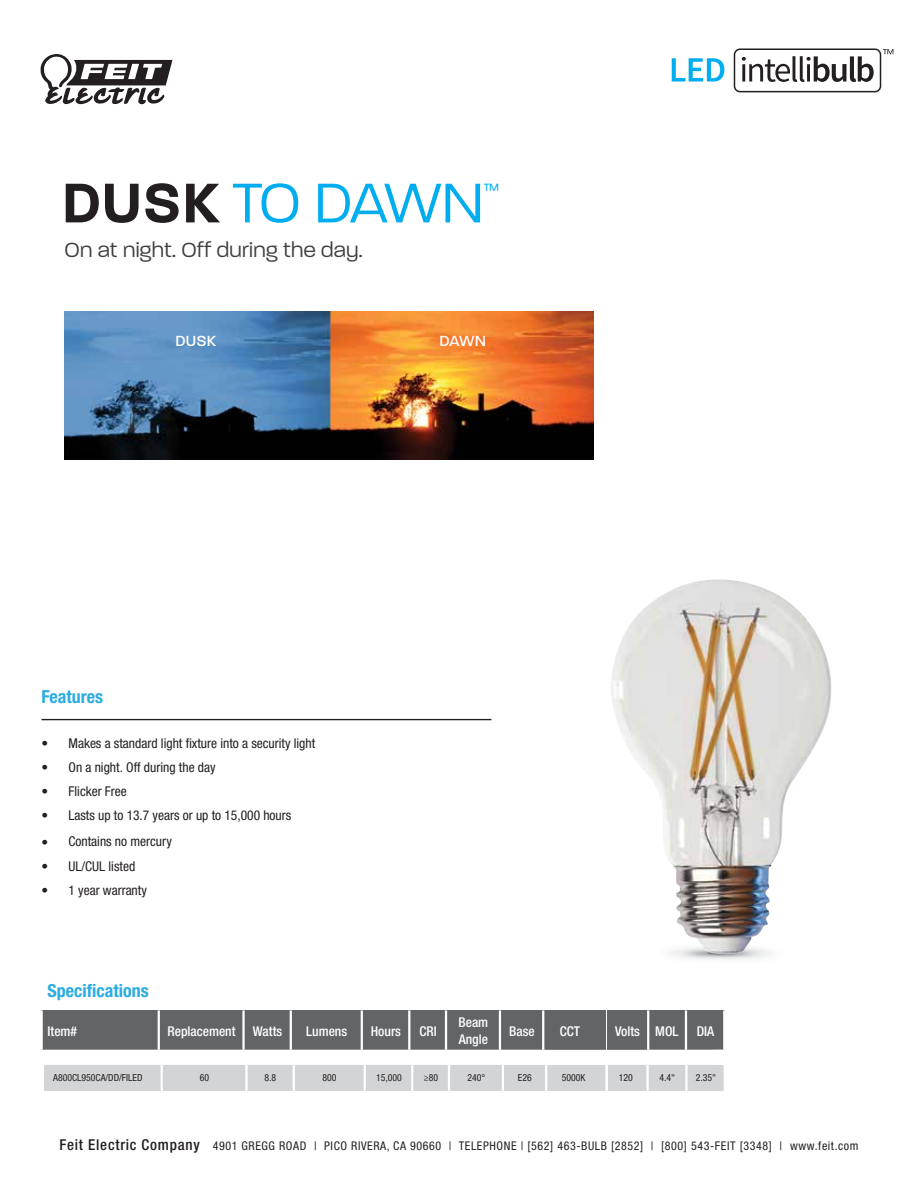
<style>
.page{position:relative;width:918px;height:1188px;background:#fff}
.page>*{position:absolute;margin:0;border:0;box-sizing:border-box;transform-origin:0 0}
.t1{font:300 60.45px "Paralucent";letter-spacing:-.045em;color:#00adee}
.t2{font:300 22.2px "Paralucent";letter-spacing:.015em;color:#404041}
.t3{font:700 condensed 18px "Helvetica Neue LT Std";color:#2aace2}
.t4{font:300 16.05px "Paralucent";color:#00adee}
.t5{font:500 15.9px "Paralucent";letter-spacing:.015em;color:#fff}
.t6{font:condensed 13.5px/27px "Helvetica Neue LT Std";color:#231f20}
.t7{font:500 condensed 13.5px/16.2px "Helvetica Neue LT Std";color:#fff}
.t8{font:condensed 12px "Helvetica Neue";letter-spacing:.05em;color:#231f20}
.t9{font:condensed 9.75px "Helvetica Neue LT Std";color:#231f20}
.s1{font-weight:600;color:#231f20}
.s2{font-family:"Helvetica Neue"}
.s3{font-weight:500;font-size:15px}
</style>
<div class="page">
<svg style="left:40px;top:54px;width:132px;height:51px"></svg>
<div style="left:686px;top:1010px;width:38px;height:41px;background:#636466"></div>
<div style="left:647px;top:1010px;width:39px;height:41px;background:#636466"></div>
<div style="left:607px;top:1010px;width:40px;height:41px;background:#636466"></div>
<div style="left:543px;top:1010px;width:62px;height:41px;background:#636466"></div>
<div style="left:500px;top:1010px;width:43px;height:41px;background:#636466"></div>
<div style="left:446px;top:1010px;width:54px;height:41px;background:#636466"></div>
<div style="left:409px;top:1010px;width:37px;height:41px;background:#636466"></div>
<div style="left:362px;top:1010px;width:47px;height:41px;background:#636466"></div>
<div style="left:291px;top:1010px;width:71px;height:41px;background:#636466"></div>
<div style="left:244px;top:1010px;width:47px;height:41px;background:#636466"></div>
<div style="left:159px;top:1010px;width:85px;height:41px;background:#636466"></div>
<div style="left:42px;top:1010px;width:117px;height:41px;background:#636466"></div>
<hr style="left:158px;top:1010px;width:2px;height:40px;background:#fff">
<hr style="left:242px;top:1010px;width:3px;height:40px;background:#fff">
<hr style="left:290px;top:1010px;width:2px;height:40px;background:#fff">
<hr style="left:361px;top:1010px;width:2px;height:40px;background:#fff">
<hr style="left:408px;top:1010px;width:2px;height:40px;background:#fff">
<hr style="left:445px;top:1010px;width:2px;height:40px;background:#fff">
<hr style="left:499px;top:1010px;width:2px;height:40px;background:#fff">
<hr style="left:542px;top:1010px;width:2px;height:40px;background:#fff">
<hr style="left:647px;top:1010px;width:2px;height:40px;background:#fff">
<hr style="left:685px;top:1010px;width:2px;height:40px;background:#fff">
<hr style="left:723px;top:1010px;width:2px;height:40px;background:#fff">
<hr style="left:40px;top:1010px;width:3px;height:40px;background:#fff">
<hr style="left:40px;top:1050px;width:119px;height:2px;background:#fff">
<hr style="left:41px;top:719px;width:450px;height:1px;background:#231f20">
<div style="left:686px;top:1064px;width:39px;height:27px;background:#d3d4d5"></div>
<div style="left:648px;top:1064px;width:38px;height:27px;background:#d3d4d5"></div>
<div style="left:608px;top:1064px;width:40px;height:27px;background:#d3d4d5"></div>
<div style="left:546px;top:1065px;width:60px;height:26px;background:#d3d4d5"></div>
<div style="left:503px;top:1064px;width:43px;height:27px;background:#d3d4d5"></div>
<div style="left:449px;top:1064px;width:54px;height:27px;background:#d3d4d5"></div>
<div style="left:412px;top:1064px;width:37px;height:27px;background:#d3d4d5"></div>
<div style="left:365px;top:1064px;width:47px;height:27px;background:#d3d4d5"></div>
<div style="left:294px;top:1064px;width:71px;height:27px;background:#d3d4d5"></div>
<div style="left:246px;top:1064px;width:48px;height:27px;background:#d3d4d5"></div>
<div style="left:162px;top:1064px;width:84px;height:27px;background:#d3d4d5"></div>
<div style="left:45px;top:1064px;width:117px;height:27px;background:#d3d4d5"></div>
<hr style="left:161px;top:1065px;width:2px;height:26px;background:#fff">
<hr style="left:245px;top:1065px;width:3px;height:26px;background:#fff">
<hr style="left:293px;top:1065px;width:2px;height:26px;background:#fff">
<hr style="left:364px;top:1065px;width:2px;height:26px;background:#fff">
<hr style="left:411px;top:1065px;width:2px;height:26px;background:#fff">
<hr style="left:448px;top:1065px;width:2px;height:26px;background:#fff">
<hr style="left:502px;top:1065px;width:2px;height:26px;background:#fff">
<hr style="left:545px;top:1065px;width:2px;height:26px;background:#fff">
<hr style="left:605px;top:1065px;width:3px;height:26px;background:#fff">
<hr style="left:646px;top:1065px;width:3px;height:26px;background:#fff">
<hr style="left:685px;top:1065px;width:3px;height:26px;background:#fff">
<hr style="left:724px;top:1065px;width:2px;height:26px;background:#fff">
<svg style="left:159px;top:1050px;width:565px;height:1px"></svg>
<hr style="left:43px;top:1063px;width:119px;height:2px;background:#fff">
<hr style="left:162px;top:1063px;width:84px;height:2px;background:#fff">
<hr style="left:246px;top:1063px;width:48px;height:2px;background:#fff">
<hr style="left:294px;top:1063px;width:71px;height:2px;background:#fff">
<hr style="left:365px;top:1063px;width:47px;height:2px;background:#fff">
<hr style="left:412px;top:1063px;width:37px;height:2px;background:#fff">
<hr style="left:449px;top:1063px;width:54px;height:2px;background:#fff">
<hr style="left:502px;top:1063px;width:91px;height:2px;background:#fff">
<hr style="left:608px;top:1063px;width:40px;height:2px;background:#fff">
<hr style="left:648px;top:1063px;width:38px;height:2px;background:#fff">
<hr style="left:686px;top:1063px;width:39px;height:2px;background:#fff">
<svg style="left:672px;top:58px;width:52px;height:24px"></svg>
<svg style="left:742px;top:56px;width:132px;height:26px"></svg>
<div style="left:734px;top:48px;width:147px;height:44px;border:2px solid #231f20;border-radius:6px"></div>
<svg style="left:883px;top:49px;width:10px;height:5px"></svg>
<img style="left:65px;top:312px;width:529px;height:147px">
<img style="left:611px;top:579px;width:221px;height:375px">
<h1 class="t1" style="left:62px;top:168px;width:424px"><span class="s1">DUSK</span> TO DAWN</h1>
<p class="t4" style="left:484px;top:180px;width:17px">™</p>
<h2 class="t2" style="left:64px;top:237px;width:300px">On at night. Off during the day.</h2>
<p class="t5" style="left:176px;top:331px;width:42px">DUSK</p>
<p class="t5" style="left:440px;top:331px;width:48px">DAWN</p>
<h3 class="t3" style="left:41px;top:685px;width:63px">Features</h3>
<p class="t6" style="left:42px;top:729px;width:275px">• Makes a standard light fixture into a security light</p>
<p class="t6" style="left:42px;top:778px;width:87px">• Flicker Free</p>
<p class="t6" style="left:42px;top:753px;width:176px">• On a night. Off during the day</p>
<p class="t6" style="left:42px;top:802px;width:251px">• Lasts up to 13.7 years or up to 15,000 hours •</p>
<p class="t6" style="left:42px;top:852px;width:95px">• UL/CUL listed</p>
<p class="t6" style="left:42px;top:877px;width:107px">• 1 year warranty</p>
<p class="t6" style="left:69px;top:827px;width:105px">Contains no mercury</p>
<h3 class="t3" style="left:48px;top:979px;width:103px">Specifications</h3>
<p class="t7" style="left:48px;top:1022px;width:31px">Item#</p>
<p class="t7" style="left:168px;top:1022px;width:69px">Replacement</p>
<p class="t7" style="left:253px;top:1022px;width:31px">Watts</p>
<p class="t7" style="left:306px;top:1022px;width:42px">Lumens</p>
<p class="t7" style="left:371px;top:1022px;width:32px">Hours</p>
<p class="t7" style="left:419px;top:1022px;width:19px">CRI</p>
<p class="t7" style="left:459px;top:1014px;width:31px">Beam<br>Angle</p>
<p class="t7" style="left:509px;top:1022px;width:27px">Base</p>
<p class="t7" style="left:560px;top:1022px;width:22px">CCT</p>
<p class="t7" style="left:615px;top:1022px;width:65px">Volts MOL</p>
<p class="t7" style="left:697px;top:1022px;width:19px">DIA</p>
<p class="t9" style="left:53px;top:1072px;width:91px">A800CL950CA/DD/FILED</p>
<p class="t9" style="left:200px;top:1072px;width:11px">60</p>
<p class="t9" style="left:265px;top:1072px;width:13px">8.8</p>
<p class="t9" style="left:323px;top:1072px;width:16px">800</p>
<p class="t9" style="left:376px;top:1072px;width:27px">15,000</p>
<p class="t9" style="left:424px;top:1072px;width:16px">≥80</p>
<p class="t9" style="left:467px;top:1072px;width:19px">240°</p>
<p class="t9" style="left:518px;top:1072px;width:15px">E26</p>
<p class="t9" style="left:562px;top:1072px;width:25px">5000K</p>
<p class="t9" style="left:619px;top:1072px;width:16px">120</p>
<p class="t9" style="left:660px;top:1072px;width:17px">4.4<span class="s2">"</span></p>
<p class="t9" style="left:696px;top:1072px;width:22px">2.35<span class="s2">"</span></p>
<p class="t8" style="left:60px;top:1139px;width:800px"><span class="s3">Feit Electric Company</span> 4901 GREGG ROAD | PICO RIVERA, CA 90660 | TELEPHONE | [562] 463-BULB [2852] | [800] 543-FEIT [3348] | www.feit.com</p>
</div>
